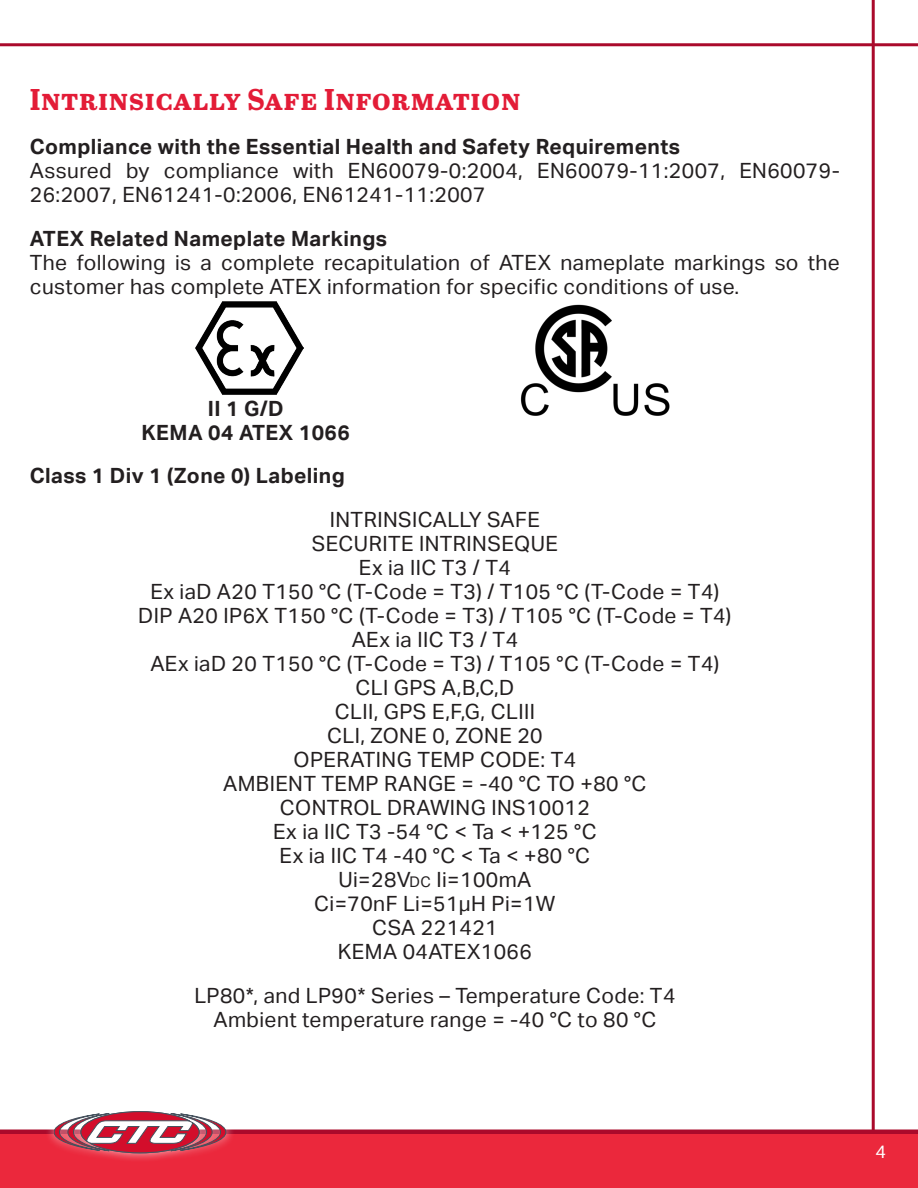
<style>
.page{position:relative;width:918px;height:1188px;background:#fff}
.page>*{position:absolute;margin:0;border:0;box-sizing:border-box;transform-origin:0 0}
.Heading{font:700 30px "Abril Text";letter-spacing:.02em;color:#e31c37}
.Section_Heading{font:21px "Aktiv Grotesk";letter-spacing:.02em;color:#231f20}
.Body{font:21px/24px "Aktiv Grotesk";letter-spacing:.02em;color:#231f20}
.Section_Heading-2{font:700 21px "Aktiv Grotesk";letter-spacing:.02em;color:#231f20}
.Body-2{font:700 21px "Aktiv Grotesk";letter-spacing:.02em;color:#231f20}
.t1{font:18px "Aktiv Grotesk";color:#fff}
.s1{font-size:14.7px}
</style>
<div class="page">
<hr style="left:872px;top:0;width:3px;height:1188px;background:#aa0a2b">
<div style="left:0;top:1134px;width:918px;height:54px;background:#eb283c"></div>
<hr style="left:0;top:1130px;width:918px;height:4px;background:#aa0a2b">
<hr style="left:0;top:43px;width:918px;height:3px;background:#aa0a2b">
<div style="left:45px;top:1102px;width:190px;height:61px;background:#fff;opacity:.75"></div>
<svg style="left:54px;top:1112px;width:172px;height:41px"></svg>
<img style="left:196px;top:302px;width:107px;height:93px">
<img style="left:520px;top:304px;width:150px;height:112px">
<p class="Heading" style="left:30px;top:77px;width:492px">Intrinsically Safe Information</p>
<p class="Section_Heading-2" style="left:30px;top:135px;width:652px">Compliance with the Essential Health and Safety Requirements</p>
<p class="Body" style="left:30px;top:159px;width:811px">Assured by compliance with EN60079-0:2004, EN60079-11:2007, EN60079-<br>26:2007, EN61241-0:2006, EN61241-11:2007</p>
<p class="Section_Heading-2" style="left:30px;top:227px;width:359px">ATEX Related Nameplate Markings</p>
<p class="Body" style="left:30px;top:251px;width:811px">The following is a complete recapitulation of ATEX nameplate markings so the customer has complete ATEX information for specific conditions of use.</p>
<p class="Section_Heading-2" style="left:208px;top:396px;width:77px">II 1 G/D</p>
<p class="Section_Heading-2" style="left:142px;top:420px;width:210px">KEMA 04 ATEX 1066</p>
<p class="Body-2" style="left:30px;top:463px;width:316px">Class 1 Div 1 (Zone 0) Labeling</p>
<p class="Section_Heading" style="left:330px;top:507px;width:212px">INTRINSICALLY SAFE</p>
<p class="Section_Heading" style="left:312px;top:531px;width:248px">SECURITE INTRINSEQUE</p>
<p class="Section_Heading" style="left:359px;top:555px;width:153px">Ex ia IIC T3 / T4</p>
<p class="Section_Heading" style="left:150px;top:579px;width:570px">Ex iaD A20 T150 °C (T-Code = T3) / T105 °C (T-Code = T4)</p>
<p class="Section_Heading" style="left:138px;top:603px;width:595px">DIP A20 IP6X T150 °C (T-Code = T3) / T105 °C (T-Code = T4)</p>
<p class="Section_Heading" style="left:352px;top:627px;width:168px">AEx ia IIC T3 / T4</p>
<p class="Section_Heading" style="left:150px;top:651px;width:570px">AEx iaD 20 T150 °C (T-Code = T3) / T105 °C (T-Code = T4)</p>
<p class="Section_Heading" style="left:356px;top:675px;width:160px">CLI GPS A,B,C,D</p>
<p class="Section_Heading" style="left:335px;top:699px;width:202px">CLII, GPS E,F,G, CLIII</p>
<p class="Section_Heading" style="left:327px;top:723px;width:217px">CLI, ZONE 0, ZONE 20</p>
<p class="Section_Heading" style="left:294px;top:747px;width:284px">OPERATING TEMP CODE: T4</p>
<p class="Section_Heading" style="left:223px;top:771px;width:425px">AMBIENT TEMP RANGE = -40 °C TO +80 °C</p>
<p class="Section_Heading" style="left:280px;top:795px;width:312px">CONTROL DRAWING INS10012</p>
<p class="Section_Heading" style="left:273px;top:819px;width:325px">Ex ia IIC T3 -54 °C &lt; Ta &lt; +125 °C</p>
<p class="Section_Heading" style="left:280px;top:843px;width:312px">Ex ia IIC T4 -40 °C &lt; Ta &lt; +80 °C</p>
<p class="Section_Heading" style="left:338px;top:867px;width:194px">Ui=28V<span class="s1">dc</span> Ii=100mA</p>
<p class="Section_Heading" style="left:314px;top:891px;width:243px">Ci=70nF Li=51µH Pi=1W</p>
<p class="Section_Heading" style="left:372px;top:915px;width:127px">CSA 221421</p>
<p class="Body" style="left:338px;top:940px;width:195px">KEMA 04ATEX1066</p>
<p class="Section_Heading" style="left:194px;top:984px;width:483px">LP80*, and LP90* Series – Temperature Code: T4</p>
<p class="Section_Heading" style="left:213px;top:1008px;width:444px">Ambient temperature range = -40 °C to 80 °C</p>
<p class="t1" style="left:875px;top:1142px;width:12px">4</p>
</div>
